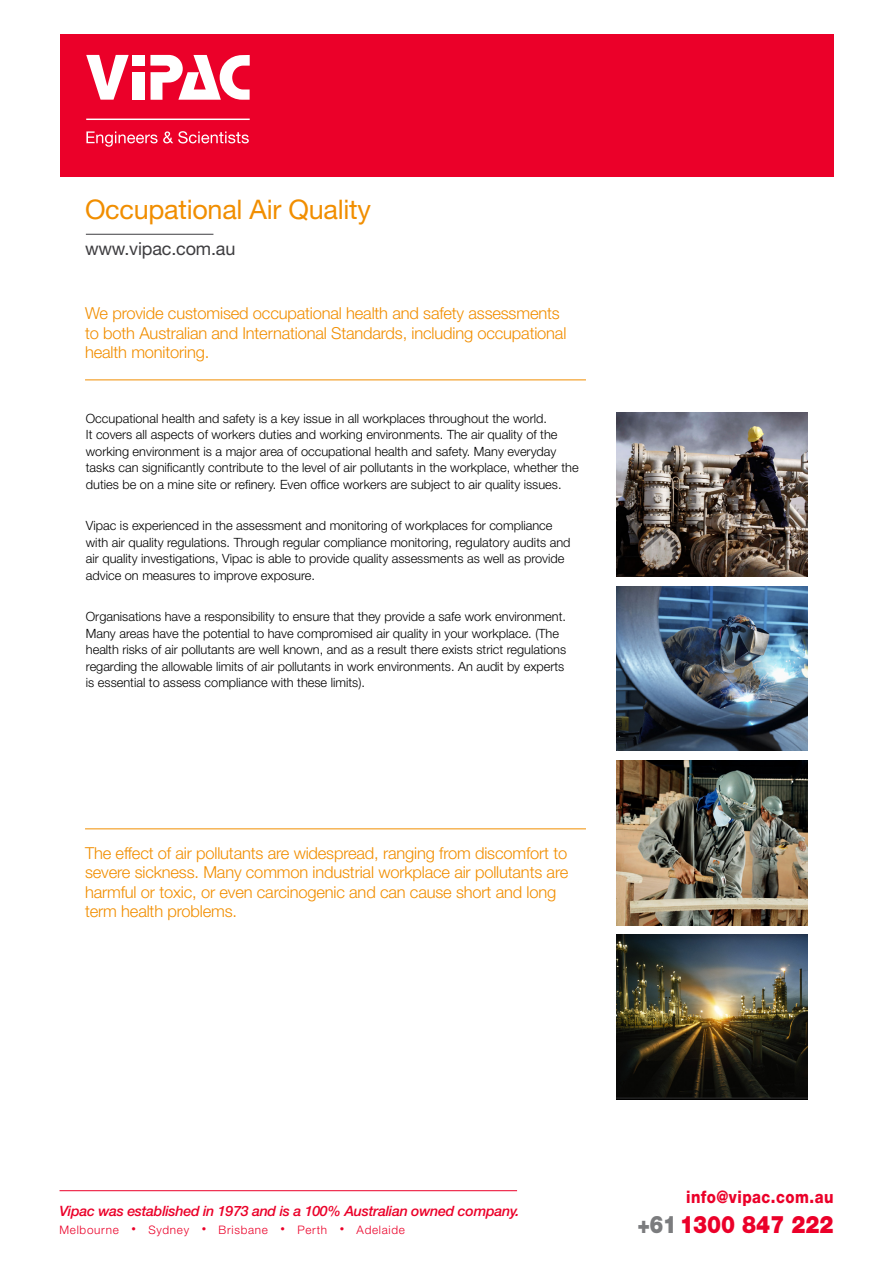
<style>
.page{position:relative;width:893px;height:1263px;background:#fff}
.page>*{position:absolute;margin:0;border:0;box-sizing:border-box;transform-origin:0 0}
.t1{font:27px "Helvetica Neue";letter-spacing:-.01em;color:#f18e00}
.t2{font:900 24.15px "Helvetica Neue";color:#eb0029;scale:.87 1}
.t3{font:18px "Helvetica Neue";letter-spacing:-.01em;color:#3e3d40}
.t4{font:800 17.25px "Helvetica Neue";letter-spacing:.03em;color:#eb0029;scale:.87 1}
.t5{font:300 16.5px/19.5px "Helvetica Neue";letter-spacing:-.01em;color:#f18e00}
.t6{font:italic 500 14.25px "Helvetica Neue";letter-spacing:-.02em;color:#eb0029}
.t7{font:300 12.75px/16.5px "Helvetica Neue";color:#000}
.t8{font:300 11.7px "Helvetica Neue";letter-spacing:.06em;color:#eb0029}
.s1{font-weight:500;font-size:9px}
.s2{color:#7b7c7e}
</style>
<div class="page">
<div style="left:60px;top:34px;width:773px;height:142px;background:#eb0029"></div>
<hr style="left:86px;top:234px;width:127px;height:1px;background:#3e3d40">
<svg style="left:86px;top:55px;width:43px;height:45px"></svg>
<div style="left:132px;top:55px;width:13px;height:11px;background:#fff"></div>
<div style="left:132px;top:72px;width:13px;height:28px;background:#fff"></div>
<svg style="left:150px;top:55px;width:100px;height:45px"></svg>
<svg style="left:86px;top:131px;width:163px;height:16px"></svg>
<hr style="left:86px;top:119px;width:164px;height:1px;background:#fff">
<hr style="left:60px;top:1190px;width:457px;height:1px;background:#eb0029">
<img style="left:617px;top:412px;width:191px;height:165px">
<img style="left:617px;top:587px;width:191px;height:164px">
<img style="left:617px;top:761px;width:191px;height:164px">
<img style="left:617px;top:935px;width:191px;height:164px">
<hr style="left:85px;top:379px;width:501px;height:1px;background:#f18e00">
<hr style="left:85px;top:828px;width:501px;height:1px;background:#f18e00">
<h1 class="t1" style="left:85px;top:193px;width:287px">Occupational Air Quality</h1>
<h3 class="t3" style="left:85px;top:238px;width:152px">www.vipac.com.au</h3>
<p class="t5" style="left:85px;top:303px;width:483px">We provide customised occupational health and safety assessments to both Australian and International Standards, including occupational health monitoring.</p>
<p class="t7" style="left:86px;top:409px;width:494px">Occupational health and safety is a key issue in all workplaces throughout the world.<br>It covers all aspects of workers duties and working environments. The air quality of the working environment is a major area of occupational health and safety. Many everyday tasks can significantly contribute to the level of air pollutants in the workplace, whether the duties be on a mine site or refinery. Even office workers are subject to air quality issues.</p>
<p class="t7" style="left:86px;top:517px;width:486px">Vipac is experienced in the assessment and monitoring of workplaces for compliance with air quality regulations. Through regular compliance monitoring, regulatory audits and air quality investigations, Vipac is able to provide quality assessments as well as provide advice on measures to improve exposure.</p>
<p class="t7" style="left:86px;top:608px;width:482px">Organisations have a responsibility to ensure that they provide a safe work environment.<br>Many areas have the potential to have compromised air quality in your workplace. (The health risks of air pollutants are well known, and as a result there exists strict regulations regarding the allowable limits of air pollutants in work environments. An audit by experts is essential to assess compliance with these limits).</p>
<p class="t5" style="left:85px;top:843px;width:485px">The effect of air pollutants are widespread, ranging from discomfort to severe sickness. Many common industrial workplace air pollutants are harmful or toxic, or even carcinogenic and can cause short and long term health problems.</p>
<p class="t6" style="left:60px;top:1202px;width:461px">Vipac was established in 1973 and is a 100% Australian owned company.</p>
<p class="t8" style="left:60px;top:1223px;width:347px">Melbourne <span class="s1">•</span> Sydney <span class="s1">•</span> Brisbane <span class="s1">•</span> Perth <span class="s1">•</span> Adelaide</p>
<h3 class="t4" style="left:686px;top:1186px;width:171px">info@vipac.com.au</h3>
<h2 class="t2" style="left:637px;top:1210px;width:227px"><span class="s2">+61</span> 1300 847 222</h2>
</div>
